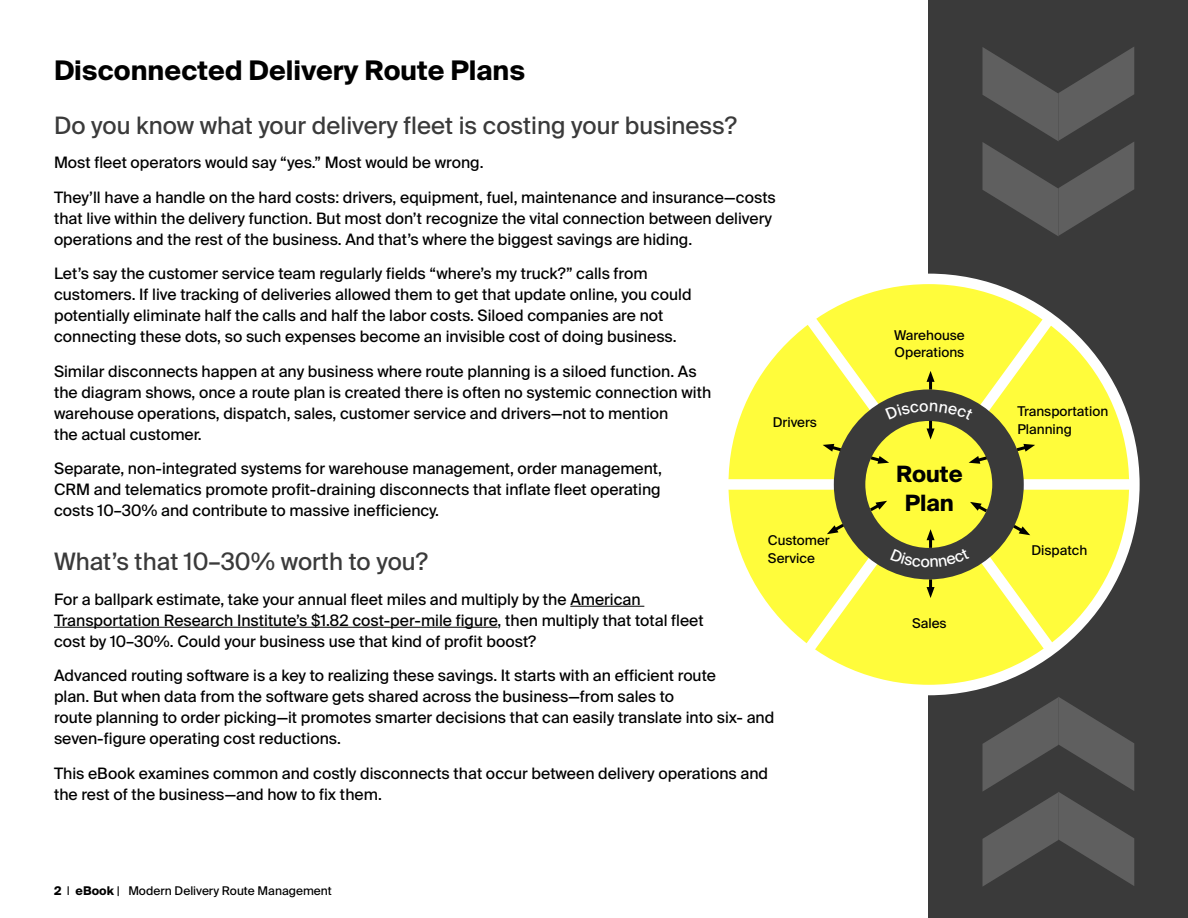
<style>
.page{position:relative;width:1188px;height:918px;background:#fff}
.page>*{position:absolute;margin:0;border:0;box-sizing:border-box;transform-origin:0 0}
.t1{font:700 27px "Suisse Intl";color:#000}
.t2{font:24px "Suisse Intl";color:#3a3a3a}
.t3{font:700 22.5px/28.5px "Suisse Intl";color:#000;text-align:center}
.t4{font:15.75px/21px "Suisse Intl";color:#000}
.t5{font:13.5px/18px "Suisse Intl";color:#000}
.t6{font:12px "Suisse Intl";color:#000}
.s1{font-weight:700}
</style>
<div class="page">
<hr style="left:570px;top:606px;width:74px;height:1px;background:#000">
<hr style="left:54px;top:627px;width:444px;height:1px;background:#000">
<div style="left:929px;top:0;width:259px;height:918px;background:#3a3a3a"></div>
<svg style="left:982px;top:697px;width:152px;height:189px"></svg>
<svg style="left:982px;top:47px;width:152px;height:189px"></svg>
<div style="left:723px;top:279px;width:411px;height:411px;background:#fffc3b;border-radius:50%"></div>
<div style="left:718px;top:274px;width:422px;height:421px;border:10px solid #fff;border-radius:50%"></div>
<div style="left:725px;top:479px;width:407px;height:11px;background:#fff"></div>
<svg style="left:795px;top:307px;width:267px;height:355px"></svg>
<svg style="left:850px;top:405px;width:158px;height:159px"></svg>
<div style="left:834px;top:389px;width:190px;height:190px;border:32px solid #3a3a3a;border-radius:50%"></div>
<svg style="left:927px;top:371px;width:8px;height:18px"></svg>
<svg style="left:927px;top:579px;width:8px;height:19px"></svg>
<svg style="left:827px;top:521px;width:20px;height:13px"></svg>
<svg style="left:867px;top:501px;width:20px;height:13px"></svg>
<svg style="left:1013px;top:443px;width:22px;height:10px"></svg>
<svg style="left:969px;top:454px;width:21px;height:10px"></svg>
<svg style="left:1010px;top:522px;width:20px;height:13px"></svg>
<svg style="left:970px;top:502px;width:20px;height:13px"></svg>
<svg style="left:823px;top:443px;width:21px;height:10px"></svg>
<svg style="left:867px;top:454px;width:22px;height:10px"></svg>
<svg style="left:890px;top:529px;width:79px;height:39px"></svg>
<svg style="left:885px;top:403px;width:88px;height:37px"></svg>
<h1 class="t1" style="left:54px;top:54px;width:473px">Disconnected Delivery Route Plans</h1>
<h2 class="t2" style="left:54px;top:111px;width:685px">Do you know what your delivery fleet is costing your business?</h2>
<p class="t4" style="left:54px;top:146px;width:723px;line-height:34.5px">Most fleet operators would say “yes.” Most would be wrong.<br>They’ll have a handle on the hard costs: drivers, equipment, fuel, maintenance and insurance—costs</p>
<p class="t4" style="left:54px;top:208px;width:719px">that live within the delivery function. But most don’t recognize the vital connection between delivery operations and the rest of the business. And that’s where the biggest savings are hiding.</p>
<p class="t4" style="left:54px;top:263px;width:639px">Let’s say the customer service team regularly fields “where’s my truck?” calls from customers. If live tracking of deliveries allowed them to get that update online, you could potentially eliminate half the calls and half the labor costs. Siloed companies are not connecting these dots, so such expenses become an invisible cost of doing business.</p>
<p class="t4" style="left:54px;top:361px;width:659px">Similar disconnects happen at any business where route planning is a siloed function. As the diagram shows, once a route plan is created there is often no systemic connection with warehouse operations, dispatch, sales, customer service and drivers—not to mention<br>the actual customer.</p>
<p class="t4" style="left:54px;top:458px;width:609px;text-align:justify">Separate, non-integrated systems for warehouse management, order management, CRM and telematics promote profit-draining disconnects that inflate fleet operating costs 10–30% and contribute to massive inefficiency.</p>
<h2 class="t2" style="left:54px;top:548px;width:375px">What’s that 10–30% worth to you?</h2>
<p class="t4" style="left:54px;top:589px;width:651px">For a ballpark estimate, take your annual fleet miles and multiply by the American<br>Transportation Research Institute’s $1.82 cost-per-mile figure, then multiply that total fleet cost by 10–30%. Could your business use that kind of profit boost?</p>
<p class="t4" style="left:54px;top:665px;width:722px">Advanced routing software is a key to realizing these savings. It starts with an efficient route<br>plan. But when data from the software gets shared across the business—from sales to<br>route planning to order picking—it promotes smarter decisions that can easily translate into six- and seven-figure operating cost reductions.</p>
<p class="t4" style="left:54px;top:763px;width:716px">This eBook examines common and costly disconnects that occur between delivery operations and the rest of the business—and how to fix them.</p>
<p class="t5" style="left:894px;top:328px;width:72px;line-height:16.5px">Warehouse<br>Operations</p>
<p class="t5" style="left:1017px;top:402px;width:93px">Transportation<br>Planning</p>
<p class="t5" style="left:773px;top:413px;width:46px">Drivers</p>
<h3 class="t3" style="left:896px;top:460px;width:68px">Route<br>Plan</h3>
<p class="t5" style="left:768px;top:531px;width:63px">Customer<br>Service</p>
<p class="t5" style="left:1031px;top:541px;width:57px">Dispatch</p>
<p class="t5" style="left:912px;top:615px;width:36px">Sales</p>
<p class="t6" style="left:54px;top:883px;width:279px"><span class="s1">2</span> | <span class="s1">eBook</span> | Modern Delivery Route Management</p>
</div>
